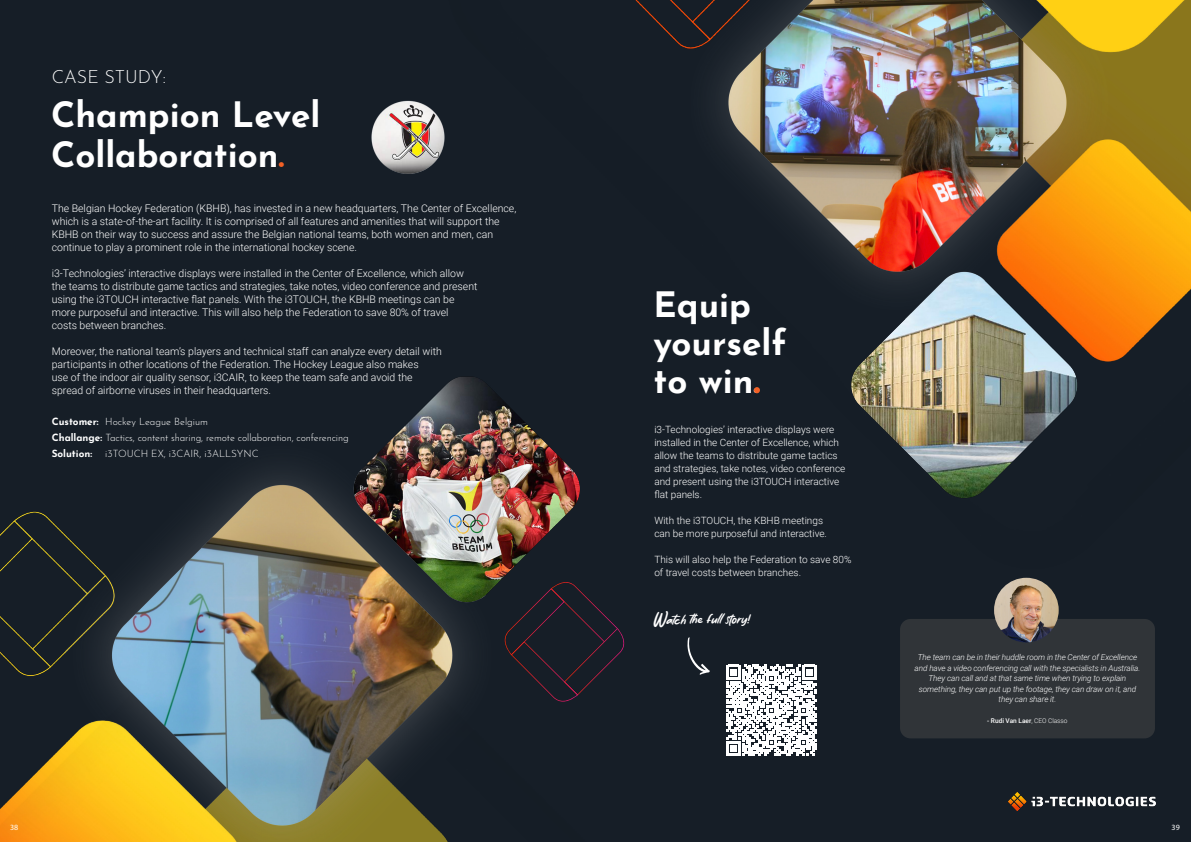
<style>
.page{position:relative;width:1191px;height:842px;background:#fff}
.page>*{position:absolute;margin:0;border:0;box-sizing:border-box;transform-origin:0 0}
.t1{font:700 35px/38px "Josefin Sans";color:#fff}
.t2{font:300 18px "Josefin Sans";color:#fff}
.t3{font:14px "On My Way";color:#fff}
.t4{font:300 10.5px/13px "Roboto";color:#fff}
.t5{font:300 10px/13px "Roboto";color:#fff}
.t6{font:300 10px/16px "Josefin Sans";letter-spacing:-.01em;color:#fff}
.t7{font:italic 300 8.1px/10.6px "Roboto";letter-spacing:-.01em;color:#fff;text-align:center}
.t8{font:8px "Myriad Pro";color:#fff}
.t9{font:500 6.5px "Roboto";color:#fff}
.s1{color:#f26025}
.s2{font-weight:700}
.s3{font-weight:300}
</style>
<div class="page">
<img style="left:0;top:0;width:1191px;height:842px">
<img style="left:472px;top:0;width:436px;height:120px">
<div style="left:900px;top:619px;width:255px;height:119px;background:#303438;border-radius:10px"></div>
<img style="left:994px;top:578px;width:64px;height:64px;border-radius:32px">
<svg style="left:754px;top:387px;width:6px;height:6px"></svg>
<img style="left:1008px;top:792px;width:147px;height:19px">
<div style="left:500px;top:578px;width:129px;height:123px;background:#161e27"></div>
<img style="left:369px;top:97px;width:78px;height:79px">
<svg style="left:726px;top:665px;width:90px;height:90px"></svg>
<svg style="left:687px;top:637px;width:23px;height:38px"></svg>
<h2 class="t2" style="left:52px;top:62px;width:116px">CASE STUDY:</h2>
<h1 class="t1" style="left:51px;top:90px;width:271px;line-height:40px">Champion Level<br>Collaboration<span class="s1">.</span></h1>
<p class="t4" style="left:52px;top:202px;width:466px">The Belgian Hockey Federation (KBHB), has invested in a new headquarters, The Center of Excellence, which is a state-of-the-art facility. It is comprised of all features and amenities that will support the KBHB on their way to success and assure the Belgian national teams, both women and men, can continue to play a prominent role in the international hockey scene.</p>
<p class="t4" style="left:52px;top:267px;width:427px">i3-Technologies’ interactive displays were installed in the Center of Excellence, which allow the teams to distribute game tactics and strategies, take notes, video conference and present using the i3TOUCH interactive flat panels. With the i3TOUCH, the KBHB meetings can be more purposeful and interactive. This will also help the Federation to save 80% of travel<br>costs between branches.</p>
<p class="t4" style="left:52px;top:345px;width:392px">Moreover, the national team’s players and technical staff can analyze every detail with participants in other locations of the Federation. The Hockey League also makes<br>use of the indoor air quality sensor, i3CAIR, to keep the team safe and avoid the spread of airborne viruses in their headquarters.</p>
<p class="t6" style="left:52px;top:412px;width:298px"><span class="s2">Customer:</span> Hockey League Belgium<br><span class="s2">Challange:</span> Tactics, content sharing, remote collaboration, conferencing<br><span class="s2">Solution:</span></p>
<p class="t6" style="left:105px;top:444px;width:155px">i3TOUCH EX, i3CAIR, i3ALLSYNC</p>
<h1 class="t1" style="left:653px;top:281px;width:134px">Equip yourself to win.</h1>
<p class="t5" style="left:654px;top:422px;width:192px">i3-Technologies’ interactive displays were installed in the Center of Excellence, which allow the teams to distribute game tactics and strategies, take notes, video conference and present using the i3TOUCH interactive flat panels.</p>
<p class="t5" style="left:654px;top:513px;width:174px">With the i3TOUCH, the KBHB meetings can be more purposeful and interactive.</p>
<p class="t5" style="left:654px;top:552px;width:198px">This will also help the Federation to save 80% of travel costs between branches.</p>
<h3 class="t3" style="left:653px;top:610px;width:98px">Watch the full story!</h3>
<p class="t7" style="left:914px;top:652px;width:227px">The team can be in their huddle room in the Center of Excellence and have a video conferencing call with the specialists in Australia.<br>They can call and at that same time when trying to explain something, they can put up the footage, they can draw on it, and they can share it.</p>
<p class="t9" style="left:987px;top:716px;width:82px">- Rudi Van Laer<span class="s3">, CEO Classo</span></p>
<p class="t8" style="left:10px;top:822px;width:10px">38</p>
<p class="t8" style="left:1171px;top:822px;width:10px">39</p>
</div>
